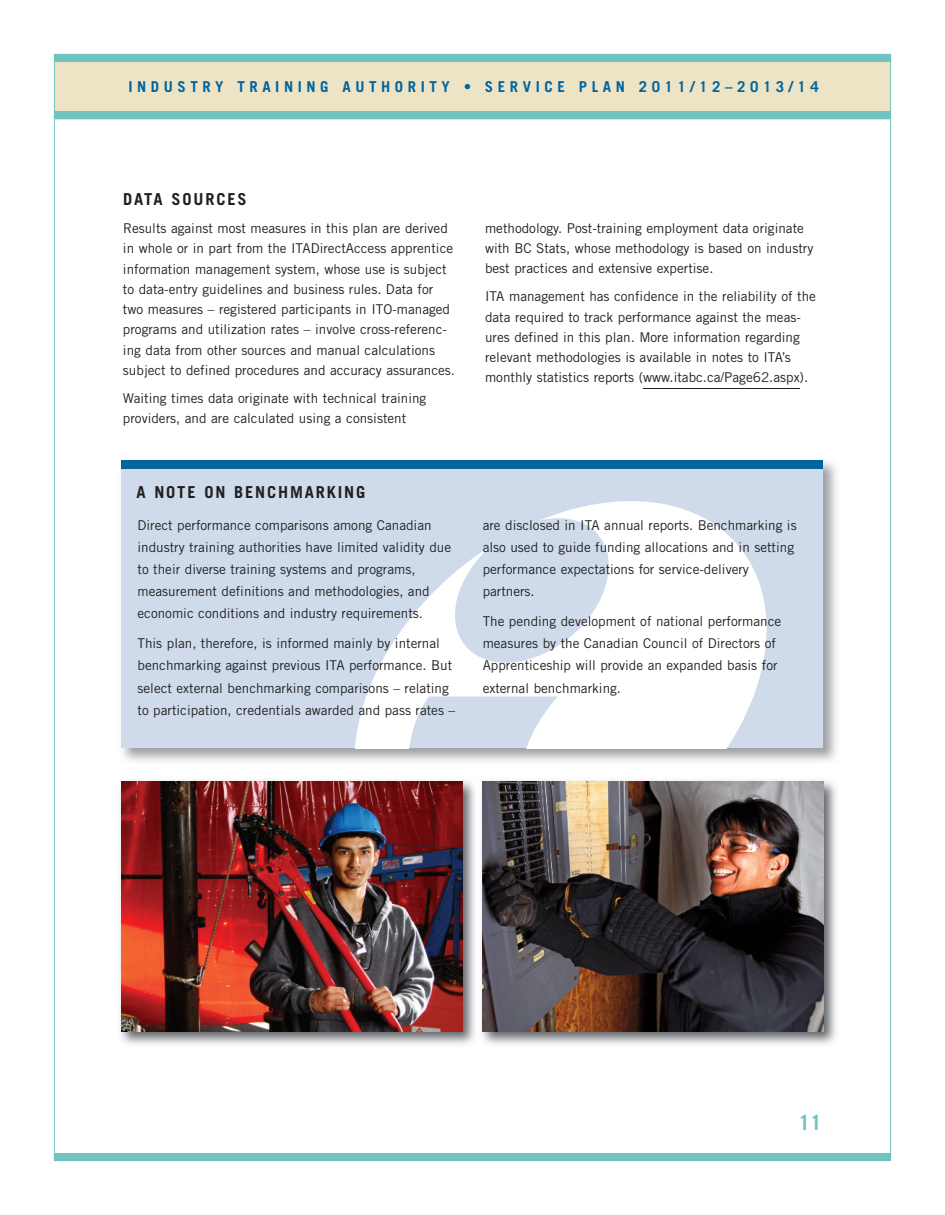
<style>
.page{position:relative;width:945px;height:1215px;background:#fff}
.page>*{position:absolute;margin:0;border:0;box-sizing:border-box;transform-origin:0 0}
.t1{font:700 21px "Trade Gothic";color:#70c3c0}
.t2{font:700 16.5px "Trade Gothic";letter-spacing:.11em;color:#231f20}
.t3{font:700 15px "Trade Gothic";letter-spacing:.305em;color:#00649e}
.t4{font:13.5px/20.2px "Trade Gothic";color:#231f20}
</style>
<div class="page">
<div style="left:54px;top:54px;width:837px;height:65px;background:#ede4c5"></div>
<img style="left:121px;top:460px;width:716px;height:301px">
<div style="left:122px;top:460px;width:702px;height:288px;background:#cfdbeb"></div>
<svg style="left:355px;top:501px;width:412px;height:247px;fill:#fff"></svg>
<div style="left:122px;top:460px;width:702px;height:9px;background:#00649e"></div>
<hr style="left:643px;top:388px;width:157px;height:1px;background:#231f20">
<div style="left:54px;top:54px;width:837px;height:8px;background:#70c3c0"></div>
<div style="left:54px;top:111px;width:837px;height:8px;background:#70c3c0"></div>
<div style="left:54px;top:1154px;width:837px;height:7px;background:#70c3c0"></div>
<img style="left:120px;top:780px;width:716px;height:265px">
<img style="left:122px;top:782px;width:340px;height:249px">
<img style="left:483px;top:782px;width:341px;height:249px">
<p class="t3" style="left:128px;top:81px;width:692px">INDUSTRY TRAINING AUTHORITY • SERVICE PLAN 2011/12–2013/14</p>
<p class="t2" style="left:123px;top:193px;width:125px">DATA SOURCES</p>
<p class="t4" style="left:123px;top:219px;width:333px">Results against most measures in this plan are derived in whole or in part from the ITADirectAccess apprentice information management system, whose use is subject to data-entry guidelines and business rules. Data for two measures – registered participants in ITO-managed programs and utilization rates – involve cross-referenc&shy;ing data from other sources and manual calculations subject to defined procedures and accuracy assurances.</p>
<p class="t4" style="left:123px;top:389px;width:305px">Waiting times data originate with technical training providers, and are calculated using a consistent</p>
<p class="t2" style="left:136px;top:486px;width:230px">A NOTE ON BENCHMARKING</p>
<p class="t4" style="left:138px;top:515px;width:315px;line-height:22.2px">Direct performance comparisons among Canadian industry training authorities have limited validity due to their diverse training systems and programs, measurement definitions and methodologies, and economic conditions and industry requirements.</p>
<p class="t4" style="left:138px;top:634px;width:319px;line-height:22.2px">This plan, therefore, is informed mainly by internal benchmarking against previous ITA performance. But select external benchmarking comparisons – relating to participation, credentials awarded and pass rates –</p>
<p class="t4" style="left:485px;top:219px;width:330px">methodology. Post-training employment data originate with BC Stats, whose methodology is based on industry best practices and extensive expertise.</p>
<p class="t4" style="left:485px;top:288px;width:332px">ITA management has confidence in the reliability of the data required to track performance against the meas&shy;ures defined in this plan. More information regarding relevant methodologies is available in notes to ITA’s monthly statistics reports (www.itabc.ca/Page62.aspx).</p>
<p class="t4" style="left:483px;top:515px;width:316px;line-height:22.2px">are disclosed in ITA annual reports. Benchmarking is also used to guide funding allocations and in setting performance expectations for service-delivery partners.</p>
<p class="t4" style="left:483px;top:612px;width:300px;line-height:22.2px">The pending development of national performance measures by the Canadian Council of Directors of Apprenticeship will provide an expanded basis for external benchmarking.</p>
<h1 class="t1" style="left:799px;top:1115px;width:25px">11</h1>
</div>
